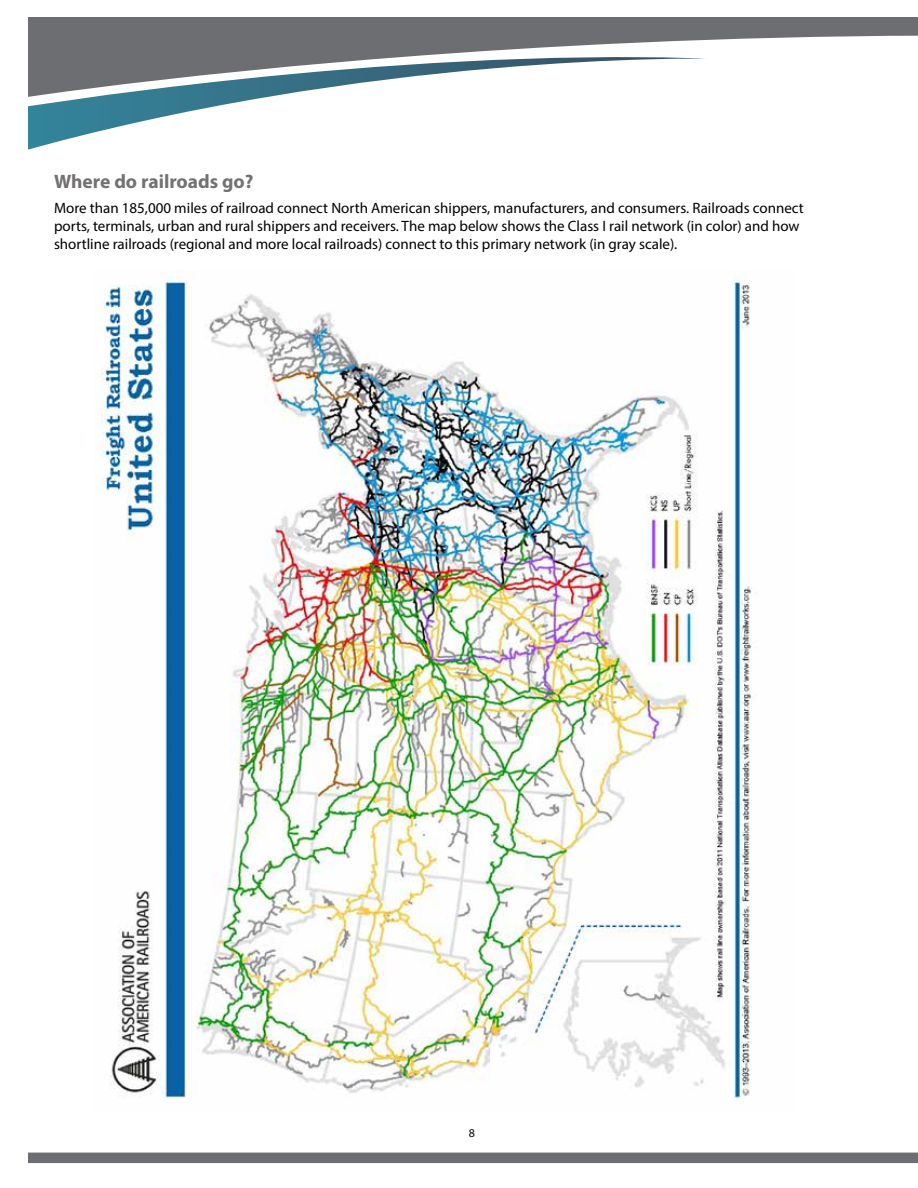
<style>
.page{position:relative;width:918px;height:1188px;background:#fff}
.page>*{position:absolute;margin:0;border:0;box-sizing:border-box;transform-origin:0 0}
.t1{font:700 19.5px "Myriad Pro";color:#737171}
.t2{font:15px/18px "Myriad Pro";color:#000}
.t3{font:12px "Myriad Pro";color:#000}
</style>
<div class="page">
<svg style="left:28px;top:17px;width:890px;height:30px;background:#7b7c7f"></svg>
<svg style="left:28px;top:47px;width:677px;height:103px"></svg>
<div style="left:0;top:1153px;width:918px;height:10px;background:#6d6e71"></div>
<div style="left:0;top:0;width:28px;height:1188px;background:#fff"></div>
<img style="left:95px;top:271px;width:663px;height:828px">
<h1 class="t1" style="left:54px;top:169px;width:201px">Where do railroads go?</h1>
<p class="t2" style="left:54px;top:199px;width:751px">More than 185,000 miles of railroad connect North American shippers, manufacturers, and consumers. Railroads connect ports, terminals, urban and rural shippers and receivers. The map below shows the Class I rail network (in color) and how shortline railroads (regional and more local railroads) connect to this primary network (in gray scale).</p>
<p class="t3" style="left:469px;top:1125px;width:8px">8</p>
</div>
